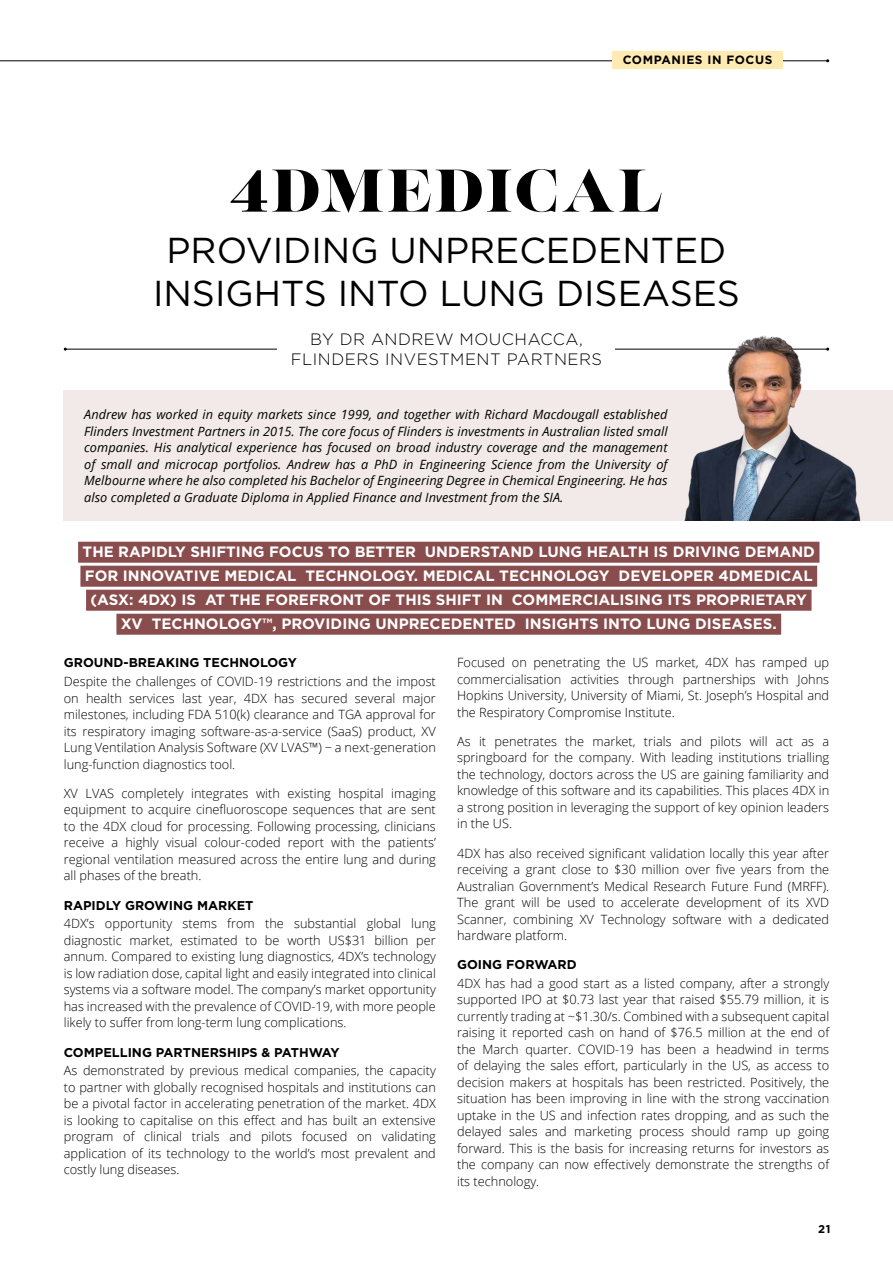
<style>
.page{position:relative;width:893px;height:1263px;background:#fff}
.page>*{position:absolute;margin:0;border:0;box-sizing:border-box;transform-origin:0 0}
.t1{font:60px "Lust";letter-spacing:.06em;color:#000}
.t2{font:36px/43.2px "Gotham";color:#000;text-align:center}
.t3{font:300 16.5px/20.2px "Gotham";letter-spacing:.03em;color:#000;text-align:center}
.t4{font:700 15px/24px "Gotham";color:#fff;text-align:center}
.t5{font:300 12.75px/16.5px "Open Sans";color:#000;text-align:justify}
.t6{font:italic 12.75px/16.5px "Open Sans";letter-spacing:.005em;color:#000;text-align:justify}
.t7{font:700 12.75px "Gotham";color:#000}
.t8{font:700 12px "Gotham";letter-spacing:.05em;color:#000}
.t9{font:700 11.25px "Gotham";color:#000}
.s1{font-family:"Elephant";font-size:56.4px}
</style>
<div class="page">
<hr style="left:0;top:60px;width:828px;height:1px;background:#000">
<div style="left:612px;top:52px;width:171px;height:17px;background:#ffeab1"></div>
<hr style="left:65px;top:349px;width:763px;height:1px;background:#000">
<div style="left:278px;top:332px;width:337px;height:38px;background:#fff"></div>
<div style="left:78px;top:542px;width:741px;height:21px;background:#894d4d"></div>
<div style="left:80px;top:566px;width:737px;height:21px;background:#894d4d"></div>
<div style="left:86px;top:590px;width:725px;height:21px;background:#894d4d"></div>
<div style="left:116px;top:614px;width:665px;height:21px;background:#894d4d"></div>
<div style="left:64px;top:390px;width:829px;height:130px;background:#f1eae8"></div>
<img style="left:669px;top:335px;width:192px;height:185px">
<p class="t8" style="left:623px;top:52px;width:151px">COMPANIES IN FOCUS</p>
<h1 class="t1" style="left:231px;top:153px;width:432px"><span class="s1">4</span>DMEDICAL</h1>
<h2 class="t2" style="left:153px;top:228px;width:588px">PROVIDING UNPRECEDENTED<br>INSIGHTS INTO LUNG DISEASES</h2>
<p class="t3" style="left:291px;top:329px;width:313px">BY DR ANDREW MOUCHACCA,<br>FLINDERS INVESTMENT PARTNERS</p>
<p class="t6" style="left:84px;top:406px;width:585px">Andrew has worked in equity markets since 1999, and together with Richard Macdougall established Flinders Investment Partners in 2015. The core focus of Flinders is investments in Australian listed small companies. His analytical experience has focused on broad industry coverage and the management of small and microcap portfolios. Andrew has a PhD in Engineering Science from the University of Melbourne where he also completed his Bachelor of Engineering Degree in Chemical Engineering. He has also completed a Graduate Diploma in Applied Finance and Investment from the SIA.</p>
<p class="t4" style="left:83px;top:540px;width:734px">THE RAPIDLY SHIFTING FOCUS TO BETTER UNDERSTAND LUNG HEALTH IS DRIVING DEMAND FOR INNOVATIVE MEDICAL TECHNOLOGY. MEDICAL TECHNOLOGY DEVELOPER 4DMEDICAL (ASX: 4DX) IS AT THE FOREFRONT OF THIS SHIFT IN COMMERCIALISING ITS PROPRIETARY XV TECHNOLOGY™, PROVIDING UNPRECEDENTED INSIGHTS INTO LUNG DISEASES.</p>
<p class="t7" style="left:64px;top:654px;width:235px">GROUND-BREAKING TECHNOLOGY</p>
<p class="t5" style="left:64px;top:673px;width:374px">Despite the challenges of COVID-19 restrictions and the impost on health services last year, 4DX has secured several major milestones, including FDA 510(k) clearance and TGA approval for its respiratory imaging software-as-a-service (SaaS) product, XV Lung Ventilation Analysis Software (XV LVAS™) − a next-generation lung-function diagnostics tool.</p>
<p class="t5" style="left:64px;top:785px;width:374px">XV LVAS completely integrates with existing hospital imaging equipment to acquire cinefluoroscope sequences that are sent to the 4DX cloud for processing. Following processing, clinicians receive a highly visual colour-coded report with the patients’ regional ventilation measured across the entire lung and during all phases of the breath.</p>
<p class="t7" style="left:64px;top:897px;width:191px">RAPIDLY GROWING MARKET</p>
<p class="t5" style="left:64px;top:915px;width:374px">4DX’s opportunity stems from the substantial global lung diagnostic market, estimated to be worth US$31 billion per annum. Compared to existing lung diagnostics, 4DX’s technology is low radiation dose, capital light and easily integrated into clinical systems via a software model. The company’s market opportunity has increased with the prevalence of COVID-19, with more people likely to suffer from long-term lung complications.</p>
<p class="t7" style="left:64px;top:1043px;width:277px">COMPELLING PARTNERSHIPS &amp; PATHWAY</p>
<p class="t5" style="left:64px;top:1062px;width:374px">As demonstrated by previous medical companies, the capacity to partner with globally recognised hospitals and institutions can be a pivotal factor in accelerating penetration of the market. 4DX is looking to capitalise on this effect and has built an extensive program of clinical trials and pilots focused on validating application of its technology to the world’s most prevalent and costly lung diseases.</p>
<p class="t5" style="left:457px;top:654px;width:374px">Focused on penetrating the US market, 4DX has ramped up commercialisation activities through partnerships with Johns Hopkins University, University of Miami, St. Joseph’s Hospital and the Respiratory Compromise Institute.</p>
<p class="t5" style="left:457px;top:732px;width:374px">As it penetrates the market, trials and pilots will act as a springboard for the company. With leading institutions trialling the technology, doctors across the US are gaining familiarity and knowledge of this software and its capabilities. This places 4DX in a strong position in leveraging the support of key opinion leaders in the US.</p>
<p class="t5" style="left:457px;top:844px;width:374px">4DX has also received significant validation locally this year after receiving a grant close to $30 million over five years from the Australian Government’s Medical Research Future Fund (MRFF).<br>The grant will be used to accelerate development of its XVD Scanner, combining XV Technology software with a dedicated hardware platform.</p>
<p class="t7" style="left:457px;top:956px;width:121px">GOING FORWARD</p>
<p class="t5" style="left:457px;top:975px;width:374px">4DX has had a good start as a listed company, after a strongly supported IPO at $0.73 last year that raised $55.79 million, it is currently trading at ~$1.30/s. Combined with a subsequent capital raising it reported cash on hand of $76.5 million at the end of the March quarter. COVID-19 has been a headwind in terms of delaying the sales effort, particularly in the US, as access to decision makers at hospitals has been restricted. Positively, the situation has been improving in line with the strong vaccination uptake in the US and infection rates dropping, and as such the delayed sales and marketing process should ramp up going forward. This is the basis for increasing returns for investors as the company can now effectively demonstrate the strengths of its technology.</p>
<p class="t9" style="left:818px;top:1221px;width:14px">21</p>
</div>
